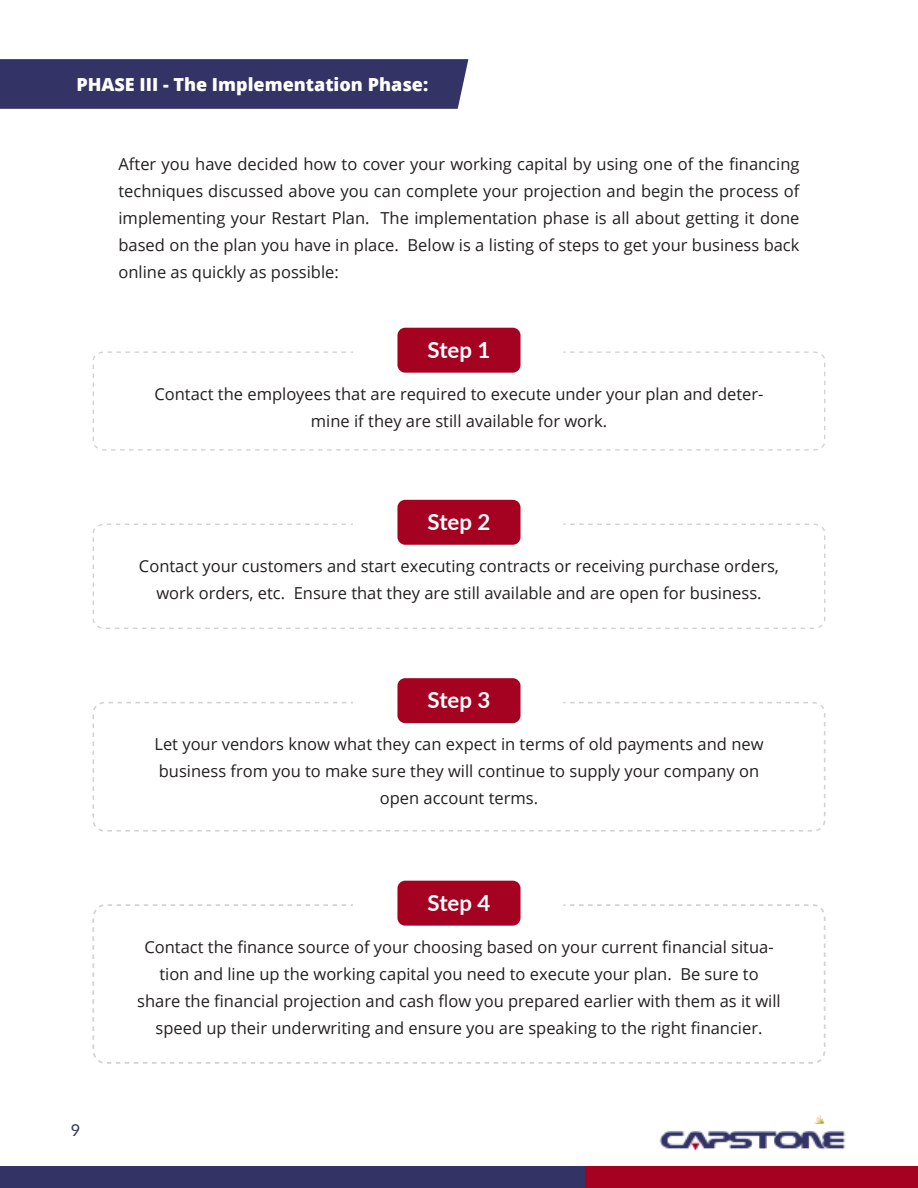
<style>
.page{position:relative;width:918px;height:1188px;background:#fff}
.page>*{position:absolute;margin:0;border:0;box-sizing:border-box;transform-origin:0 0}
.t1{font:700 22.2px "Lato";letter-spacing:-.005em;color:#fff}
.t2{font:800 18px "Open Sans";color:#fff}
.t3{font:16.5px/27px "Open Sans";color:#231f20;text-align:center}
.t4{font:16.5px "Lato";color:#333465}
</style>
<div class="page">
<div style="left:0;top:59px;width:468px;height:50px;background:#333465"></div>
<div style="left:397px;top:328px;width:124px;height:45px;background:#a50221;border-radius:8px"></div>
<svg style="left:92px;top:351px;width:734px;height:100px"></svg>
<div style="left:397px;top:500px;width:124px;height:45px;background:#a50221;border-radius:8px"></div>
<svg style="left:92px;top:523px;width:734px;height:106px"></svg>
<div style="left:397px;top:678px;width:124px;height:45px;background:#a50221;border-radius:8px"></div>
<div style="left:93px;top:702px;width:732px;height:130px;border:2px dashed #d1d3d4;border-radius:11px"></div>
<div style="left:397px;top:881px;width:124px;height:45px;background:#a50221;border-radius:8px"></div>
<svg style="left:92px;top:903px;width:734px;height:161px"></svg>
<img style="left:659px;top:1115px;width:187px;height:36px">
<div style="left:0;top:1167px;width:918px;height:21px;background:#333465"></div>
<div style="left:585px;top:1167px;width:333px;height:21px;background:#a50221"></div>
<p class="t2" style="left:76px;top:77px;width:353px">PHASE III - The Implementation Phase:</p>
<p class="t3" style="left:118px;top:150px;width:683px;text-align:justify">After you have decided how to cover your working capital by using one of the financing techniques discussed above you can complete your projection and begin the process of implementing your Restart Plan. The implementation phase is all about getting it done based on the plan you have in place. Below is a listing of steps to get your business back online as quickly as possible:</p>
<h1 class="t1" style="left:428px;top:341px;width:64px">Step 1</h1>
<p class="t3" style="left:154px;top:382px;width:611px">Contact the employees that are required to execute under your plan and deter&shy;mine if they are still available for work.</p>
<h1 class="t1" style="left:428px;top:514px;width:64px">Step 2</h1>
<p class="t3" style="left:139px;top:554px;width:642px">Contact your customers and start executing contracts or receiving purchase orders, work orders, etc. Ensure that they are still available and are open for business.</p>
<h1 class="t1" style="left:428px;top:692px;width:64px">Step 3</h1>
<p class="t3" style="left:154px;top:733px;width:611px">Let your vendors know what they can expect in terms of old payments and new business from you to make sure they will continue to supply your company on open account terms.</p>
<p class="t4" style="left:71px;top:1124px;width:11px">9</p>
<h1 class="t1" style="left:428px;top:894px;width:64px">Step 4</h1>
<p class="t3" style="left:137px;top:933px;width:645px">Contact the finance source of your choosing based on your current financial situa&shy;tion and line up the working capital you need to execute your plan. Be sure to share the financial projection and cash flow you prepared earlier with them as it will speed up their underwriting and ensure you are speaking to the right financier.</p>
</div>
